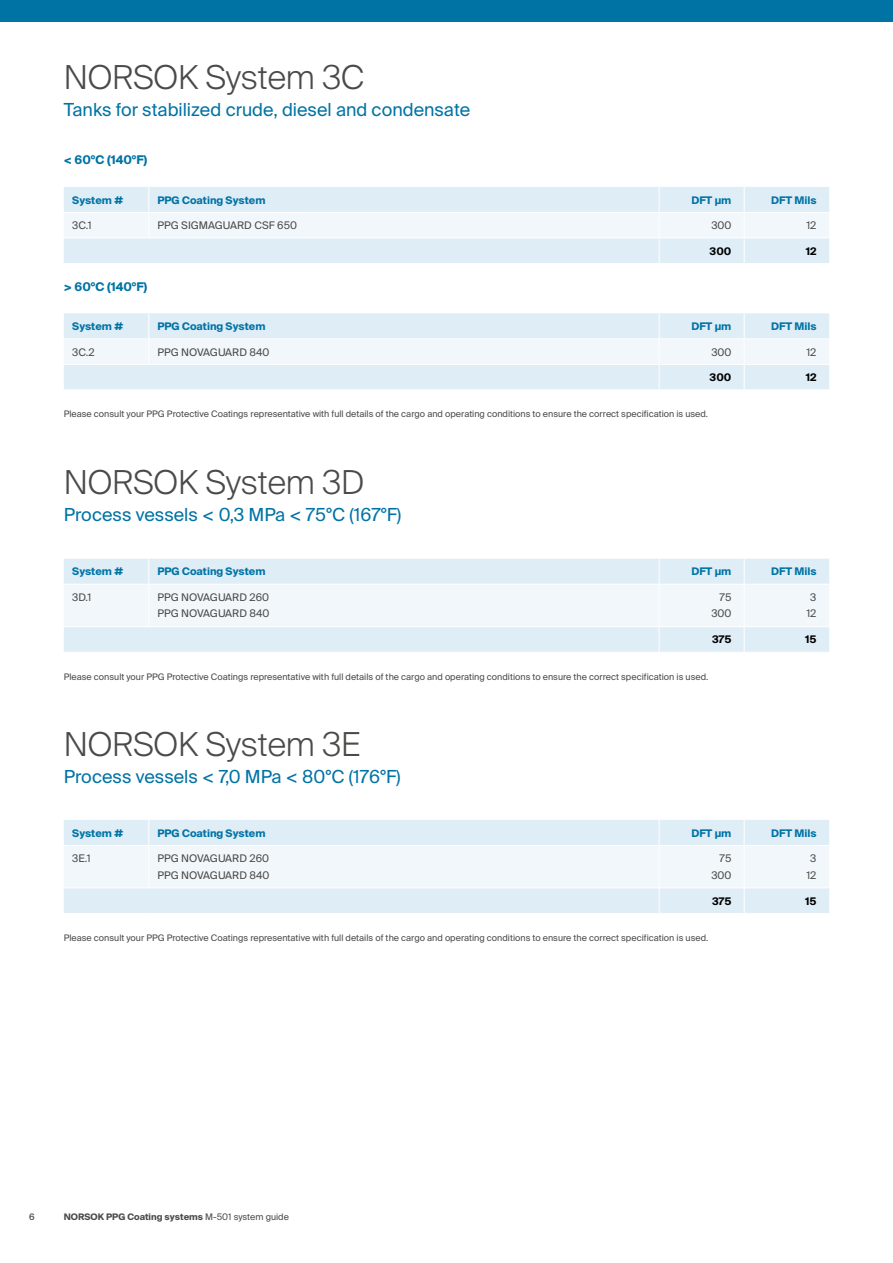
<style>
.page{position:relative;width:893px;height:1263px;background:#fff}
.page>*{position:absolute;margin:0;border:0;box-sizing:border-box;transform-origin:0 0}
.t1{font:300 33px "Suisse Intl";letter-spacing:-.005em;color:#4a4a49}
.t2{font:18px "Suisse Intl";color:#0073a5}
.t3{font:700 12px "Suisse Intl";color:#0073a5}
.t4{font:700 10.5px "Suisse Intl";color:#0073a5}
.t5{font:10.5px/16.5px "Suisse Intl";color:#4a4a49}
.t6{font:700 10.5px "Suisse Intl";color:#000}
.t7{font:9px "Suisse Intl";color:#4a4a49}
.t8{font:700 9px "Suisse Intl";color:#4a4a49}
.t9{font:500 9px "Suisse Intl";color:#4a4a49}
.s1{font-weight:400}
</style>
<div class="page">
<svg style="left:64px;top:559px;width:765px;height:93px"></svg>
<svg style="left:64px;top:820px;width:765px;height:93px"></svg>
<svg style="left:64px;top:187px;width:765px;height:76px"></svg>
<svg style="left:64px;top:313px;width:765px;height:76px"></svg>
<div style="left:0;top:0;width:893px;height:21px;background:#0073a5"></div>
<h1 class="t1" style="left:64px;top:58px;width:302px">NORSOK System 3C</h1>
<h2 class="t2" style="left:64px;top:99px;width:408px">Tanks for stabilized crude, diesel and condensate</h2>
<h3 class="t3" style="left:64px;top:153px;width:85px">&lt; 60°C (140°F)</h3>
<p class="t4" style="left:72px;top:194px;width:52px">System #</p>
<p class="t4" style="left:157px;top:194px;width:110px">PPG Coating System</p>
<p class="t4" style="left:691px;top:194px;width:41px">DFT µm</p>
<p class="t4" style="left:771px;top:194px;width:47px">DFT Mils</p>
<p class="t5" style="left:72px;top:217px;width:21px">3C.1</p>
<p class="t5" style="left:157px;top:217px;width:141px">PPG SIGMAGUARD CSF 650</p>
<p class="t5" style="left:711px;top:217px;width:22px">300</p>
<p class="t5" style="left:806px;top:217px;width:12px">12</p>
<p class="t6" style="left:710px;top:245px;width:23px">300</p>
<p class="t6" style="left:806px;top:245px;width:12px">12</p>
<h3 class="t3" style="left:64px;top:280px;width:85px">&gt; 60°C (140°F)</h3>
<p class="t4" style="left:72px;top:320px;width:52px">System #</p>
<p class="t4" style="left:157px;top:320px;width:110px">PPG Coating System</p>
<p class="t4" style="left:691px;top:320px;width:41px">DFT µm</p>
<p class="t4" style="left:771px;top:320px;width:47px">DFT Mils</p>
<p class="t5" style="left:72px;top:344px;width:24px">3C.2</p>
<p class="t5" style="left:157px;top:344px;width:114px">PPG NOVAGUARD 840</p>
<p class="t5" style="left:711px;top:344px;width:22px">300</p>
<p class="t5" style="left:806px;top:344px;width:12px">12</p>
<p class="t6" style="left:710px;top:371px;width:23px">300</p>
<p class="t6" style="left:806px;top:371px;width:12px">12</p>
<p class="t7" style="left:64px;top:409px;width:646px">Please consult your PPG Protective Coatings representative with full details of the cargo and operating conditions to ensure the correct specification is used.</p>
<h1 class="t1" style="left:64px;top:463px;width:302px">NORSOK System 3D</h1>
<h2 class="t2" style="left:64px;top:504px;width:339px">Process vessels &lt; 0,3 MPa &lt; 75°C (167°F)</h2>
<p class="t4" style="left:72px;top:565px;width:52px">System #</p>
<p class="t4" style="left:157px;top:565px;width:110px">PPG Coating System</p>
<p class="t4" style="left:691px;top:565px;width:41px">DFT µm</p>
<p class="t4" style="left:771px;top:565px;width:47px">DFT Mils</p>
<p class="t5" style="left:72px;top:589px;width:21px">3D.1</p>
<p class="t5" style="left:157px;top:589px;width:114px">PPG NOVAGUARD 260<br>PPG NOVAGUARD 840</p>
<p class="t5" style="left:711px;top:589px;width:22px;text-align:right">75<br>300</p>
<p class="t5" style="left:806px;top:589px;width:12px;text-align:center">3<br>12</p>
<p class="t6" style="left:712px;top:633px;width:21px">375</p>
<p class="t6" style="left:805px;top:633px;width:13px">15</p>
<p class="t7" style="left:64px;top:671px;width:646px">Please consult your PPG Protective Coatings representative with full details of the cargo and operating conditions to ensure the correct specification is used.</p>
<h1 class="t1" style="left:64px;top:725px;width:298px">NORSOK System 3E</h1>
<h2 class="t2" style="left:64px;top:766px;width:338px">Process vessels &lt; 7,0 MPa &lt; 80°C (176°F)</h2>
<p class="t4" style="left:72px;top:827px;width:52px">System #</p>
<p class="t4" style="left:157px;top:827px;width:110px">PPG Coating System</p>
<p class="t4" style="left:691px;top:827px;width:41px">DFT µm</p>
<p class="t4" style="left:771px;top:827px;width:47px">DFT Mils</p>
<p class="t5" style="left:72px;top:850px;width:20px">3E.1</p>
<p class="t5" style="left:157px;top:850px;width:114px">PPG NOVAGUARD 260<br>PPG NOVAGUARD 840</p>
<p class="t5" style="left:711px;top:850px;width:22px;text-align:right">75<br>300</p>
<p class="t5" style="left:806px;top:850px;width:12px;text-align:center">3<br>12</p>
<p class="t6" style="left:712px;top:895px;width:21px">375</p>
<p class="t6" style="left:805px;top:895px;width:13px">15</p>
<p class="t7" style="left:64px;top:932px;width:646px">Please consult your PPG Protective Coatings representative with full details of the cargo and operating conditions to ensure the correct specification is used.</p>
<p class="t9" style="left:29px;top:1212px;width:7px">6</p>
<p class="t8" style="left:64px;top:1212px;width:227px">NORSOK PPG Coating systems <span class="s1">M-501 system guide</span></p>
</div>
